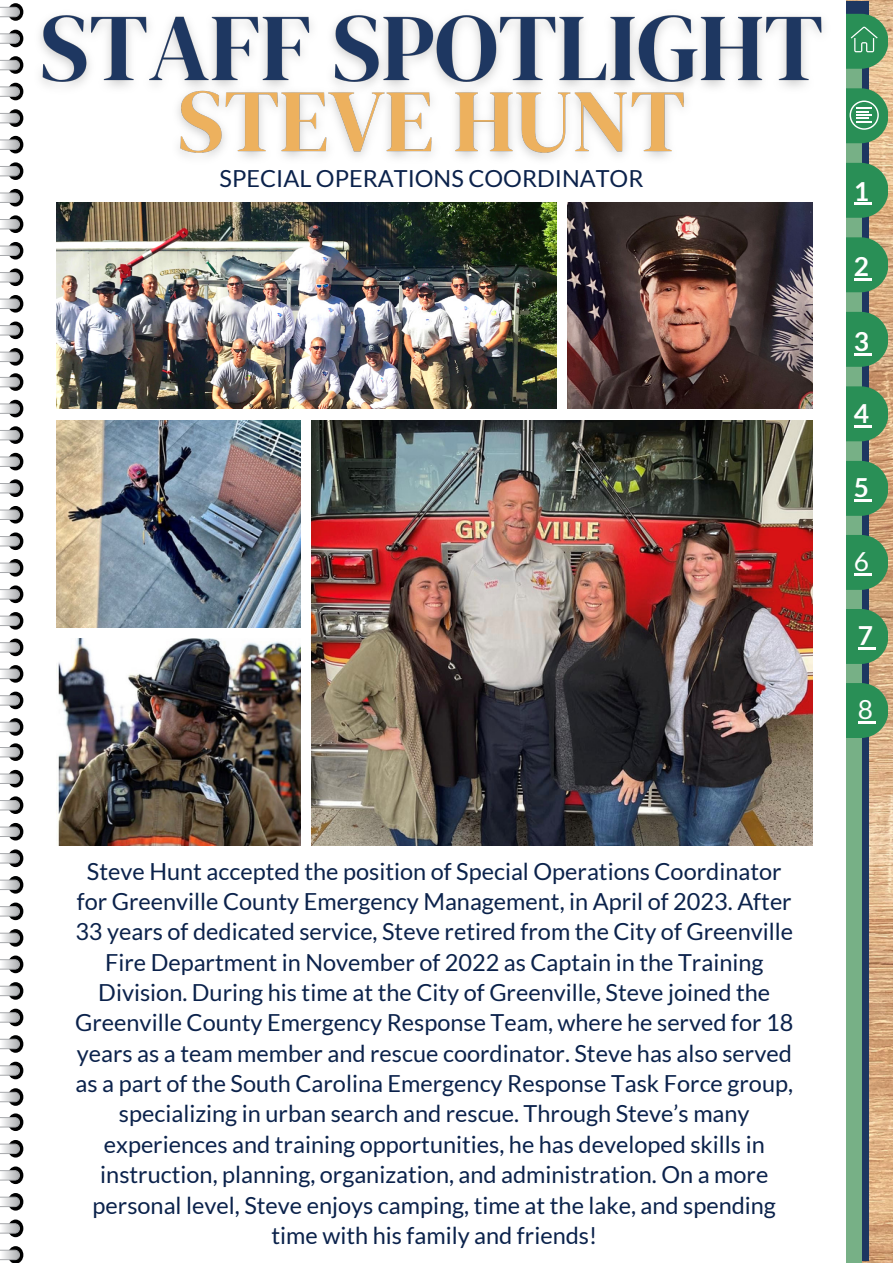
<style>
.page{position:relative;width:893px;height:1264px;background:#fff}
.page>*{position:absolute;margin:0;border:0;box-sizing:border-box;transform-origin:0 0}
.t1{font:700 26.25px "Lato";color:#fff}
.t2{font:26.25px "Lato";color:#fff}
.t3{font:23.55px/30.3px "Lato";color:#0b224b;text-align:center}
</style>
<div class="page">
<img style="left:846px;top:0;width:46px;height:1262px">
<div style="left:749px;top:683px;width:138px;height:55px;background:#298f56;border-radius:27px"></div>
<hr style="left:857px;top:721px;width:18px;height:3px;background:#fff">
<div style="left:749px;top:609px;width:138px;height:55px;background:#298f56;border-radius:27px"></div>
<hr style="left:857px;top:647px;width:18px;height:3px;background:#fff">
<div style="left:749px;top:535px;width:138px;height:55px;background:#298f56;border-radius:27px"></div>
<hr style="left:853px;top:573px;width:18px;height:3px;background:#fff">
<div style="left:749px;top:163px;width:138px;height:55px;background:#298f56;border-radius:27px"></div>
<div style="left:749px;top:237px;width:138px;height:55px;background:#298f56;border-radius:27px"></div>
<div style="left:749px;top:312px;width:138px;height:55px;background:#298f56;border-radius:27px"></div>
<div style="left:749px;top:386px;width:138px;height:55px;background:#298f56;border-radius:27px"></div>
<div style="left:749px;top:461px;width:138px;height:55px;background:#298f56;border-radius:27px"></div>
<div style="left:749px;top:14px;width:138px;height:55px;background:#298f56;border-radius:27px"></div>
<div style="left:749px;top:88px;width:138px;height:55px;background:#298f56;border-radius:27px"></div>
<svg style="left:854px;top:203px;width:17px;height:2px"></svg>
<svg style="left:854px;top:278px;width:17px;height:2px"></svg>
<svg style="left:854px;top:353px;width:17px;height:2px"></svg>
<svg style="left:854px;top:425px;width:17px;height:2px"></svg>
<hr style="left:853px;top:499px;width:18px;height:3px;background:#fff">
<div style="left:0;top:0;width:845px;height:1262px;background:#fff"></div>
<img style="left:56px;top:202px;width:500px;height:207px">
<img style="left:568px;top:202px;width:244px;height:207px">
<img style="left:56px;top:420px;width:244px;height:207px">
<img style="left:56px;top:638px;width:244px;height:207px">
<img style="left:311px;top:420px;width:501px;height:425px">
<svg style="left:849px;top:100px;width:29px;height:30px"></svg>
<svg style="left:850px;top:26px;width:27px;height:26px"></svg>
<svg style="left:0;top:3px;width:23px;height:362px"></svg>
<svg style="left:0;top:373px;width:23px;height:362px"></svg>
<svg style="left:0;top:743px;width:23px;height:362px"></svg>
<svg style="left:0;top:1113px;width:23px;height:149px"></svg>
<img style="left:40px;top:15px;width:784px;height:73px">
<img style="left:161px;top:47px;width:540px;height:112px">
<p class="t3" style="left:219px;top:163px;width:425px">SPECIAL OPERATIONS COORDINATOR</p>
<p class="t3" style="left:75px;top:855px;width:719px">Steve Hunt accepted the position of Special Operations Coordinator for Greenville County Emergency Management, in April of 2023. After 33 years of dedicated service, Steve retired from the City of Greenville Fire Department in November of 2022 as Captain in the Training Division. During his time at the City of Greenville, Steve joined the Greenville County Emergency Response Team, where he served for 18 years as a team member and rescue coordinator. Steve has also served as a part of the South Carolina Emergency Response Task Force group, specializing in urban search and rescue. Through Steve’s many experiences and training opportunities, he has developed skills in instruction, planning, organization, and administration. On a more personal level, Steve enjoys camping, time at the lake, and spending time with his family and friends!</p>
<p class="t1" style="left:853px;top:175px;width:17px">1</p>
<p class="t1" style="left:853px;top:250px;width:17px">2</p>
<p class="t1" style="left:853px;top:325px;width:17px">3</p>
<p class="t1" style="left:853px;top:397px;width:17px">4</p>
<p class="t1" style="left:853px;top:471px;width:17px">5</p>
<p class="t2" style="left:853px;top:545px;width:17px">6</p>
<p class="t1" style="left:857px;top:619px;width:17px">7</p>
<p class="t2" style="left:857px;top:693px;width:17px">8</p>
</div>
